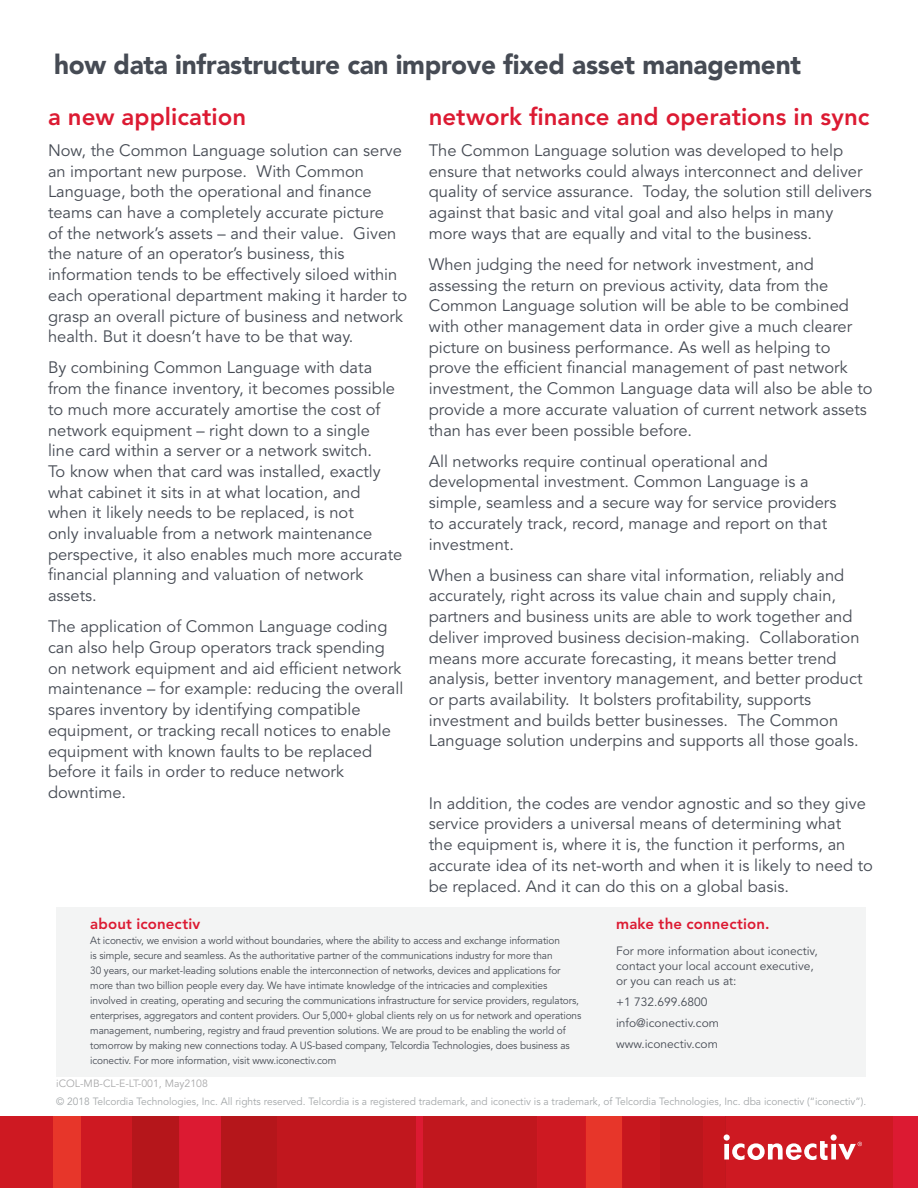
<style>
.page{position:relative;width:918px;height:1188px;background:#fff}
.page>*{position:absolute;margin:0;border:0;box-sizing:border-box;transform-origin:0 0}
.t1{font:900 27px "Avenir LT Std";letter-spacing:-.01em;color:#464b54}
.Section_Title{font:800 24px "Avenir LT Std";color:#dc1a32}
.Body_Copy{font:16.5px/20.7px "Avenir LT Std";color:#464b54}
.Section_Title-2{font:800 15px "Avenir LT Std";letter-spacing:.01em;color:#dc1a32}
.Body_Copy-2{font:12px/15px "Avenir LT Std";color:#464b54}
.Body_Copy-3{font:10.5px/15px "Avenir LT Std";letter-spacing:-.01em;color:#464b54;scale:.96 1}
.Body_Copy-4{font:10.5px "Avenir LT Std";color:#a3a7a9}
.t2{font:10.5px "Avenir LT Std";color:#a9a9aa}
</style>
<div class="page">
<div style="left:56px;top:907px;width:810px;height:170px;background:#f3f4f4"></div>
<div style="left:0;top:1117px;width:918px;height:71px;background:#dc1a32"></div>
<div style="left:586px;top:1117px;width:36px;height:71px;background:#e7362a"></div>
<div style="left:53px;top:1117px;width:28px;height:71px;background:#e7362a"></div>
<div style="left:0;top:1117px;width:53px;height:71px;background:#ce1922"></div>
<div style="left:81px;top:1117px;width:51px;height:71px;background:#ce1922"></div>
<div style="left:537px;top:1117px;width:49px;height:71px;background:#ce1922"></div>
<hr style="left:586px;top:1117px;width:1px;height:71px;background:#d61921">
<div style="left:725px;top:1117px;width:168px;height:71px;background:#ce1922"></div>
<div style="left:277px;top:1117px;width:139px;height:71px;background:#c1171e"></div>
<div style="left:221px;top:1117px;width:56px;height:71px;background:#b5161b"></div>
<hr style="left:179px;top:1117px;width:1px;height:71px;background:#c1171e">
<div style="left:132px;top:1117px;width:47px;height:71px;background:#b5161b"></div>
<div style="left:424px;top:1117px;width:113px;height:71px;background:#c1171e"></div>
<svg style="left:622px;top:1117px;width:240px;height:71px"></svg>
<p class="t1" style="left:54px;top:49px;width:749px">how data infrastructure can improve fixed asset management</p>
<p class="Section_Title" style="left:48px;top:102px;width:200px">a new application</p>
<p class="Body_Copy" style="left:48px;top:140px;width:361px">Now, the Common Language solution can serve an important new purpose. With Common Language, both the operational and finance teams can have a completely accurate picture<br>of the network’s assets – and their value. Given the nature of an operator’s business, this information tends to be effectively siloed within each operational department making it harder to grasp an overall picture of business and network health. But it doesn’t have to be that way.</p>
<p class="Body_Copy" style="left:48px;top:358px;width:356px">By combining Common Language with data from the finance inventory, it becomes possible to much more accurately amortise the cost of network equipment – right down to a single<br>line card within a server or a network switch.<br>To know when that card was installed, exactly what cabinet it sits in at what location, and when it likely needs to be replaced, is not<br>only invaluable from a network maintenance perspective, it also enables much more accurate financial planning and valuation of network assets.</p>
<p class="Body_Copy" style="left:48px;top:617px;width:357px">The application of Common Language coding can also help Group operators track spending on network equipment and aid efficient network maintenance – for example: reducing the overall spares inventory by identifying compatible equipment, or tracking recall notices to enable equipment with known faults to be replaced before it fails in order to reduce network downtime.</p>
<p class="Section_Title" style="left:429px;top:102px;width:442px">network finance and operations in sync</p>
<p class="Body_Copy" style="left:429px;top:140px;width:445px">The Common Language solution was developed to help ensure that networks could always interconnect and deliver quality of service assurance. Today, the solution still delivers against that basic and vital goal and also helps in many more ways that are equally and vital to the business.</p>
<p class="Body_Copy" style="left:429px;top:254px;width:445px">When judging the need for network investment, and assessing the return on previous activity, data from the Common Language solution will be able to be combined with other management data in order give a much clearer picture on business performance. As well as helping to prove the efficient financial management of past network investment, the Common Language data will also be able to provide a more accurate valuation of current network assets than has ever been possible before.</p>
<p class="Body_Copy" style="left:429px;top:451px;width:409px">All networks require continual operational and developmental investment. Common Language is a simple, seamless and a secure way for service providers to accurately track, record, manage and report on that investment.</p>
<p class="Body_Copy" style="left:429px;top:565px;width:435px">When a business can share vital information, reliably and accurately, right across its value chain and supply chain, partners and business units are able to work together and deliver improved business decision-making. Collaboration means more accurate forecasting, it means better trend analysis, better inventory management, and better product or parts availability. It bolsters profitability, supports investment and builds better businesses. The Common Language solution underpins and supports all those goals.</p>
<p class="Body_Copy" style="left:429px;top:793px;width:446px">In addition, the codes are vendor agnostic and so they give service providers a universal means of determining what<br>the equipment is, where it is, the function it performs, an accurate idea of its net-worth and when it is likely to need to be replaced. And it can do this on a global basis.</p>
<p class="Section_Title-2" style="left:90px;top:915px;width:112px">about iconectiv</p>
<p class="Body_Copy-3" style="left:90px;top:933px;width:513px">At iconectiv, we envision a world without boundaries, where the ability to access and exchange information<br>is simple, secure and seamless. As the authoritative partner of the communications industry for more than<br>30 years, our market-leading solutions enable the interconnection of networks, devices and applications for more than two billion people every day. We have intimate knowledge of the intricacies and complexities involved in creating, operating and securing the communications infrastructure for service providers, regulators, enterprises, aggregators and content providers. Our 5,000+ global clients rely on us for network and operations management, numbering, registry and fraud prevention solutions. We are proud to be enabling the world of tomorrow by making new connections today. A US-based company, Telcordia Technologies, does business as iconectiv. For more information, visit www.iconectiv.com</p>
<p class="Section_Title-2" style="left:616px;top:915px;width:155px">make the connection.</p>
<p class="Body_Copy-2" style="left:616px;top:943px;width:203px">For more information about iconectiv, contact your local account executive, or you can reach us at:</p>
<p class="Body_Copy-2" style="left:616px;top:991px;width:104px;line-height:21px">+1 732.699.6800 info@iconectiv.com www.iconectiv.com</p>
<p class="t2" style="left:56px;top:1077px;width:153px">iCOL-MB-CL-E-LT-001, May2108</p>
<p class="Body_Copy-4" style="left:56px;top:1095px;width:812px">© 2018 Telcordia Technologies, Inc. All rights reserved. Telcordia is a registered trademark, and iconectiv is a trademark, of Telcordia Technologies, Inc. dba iconectiv (“iconectiv”).</p>
</div>
